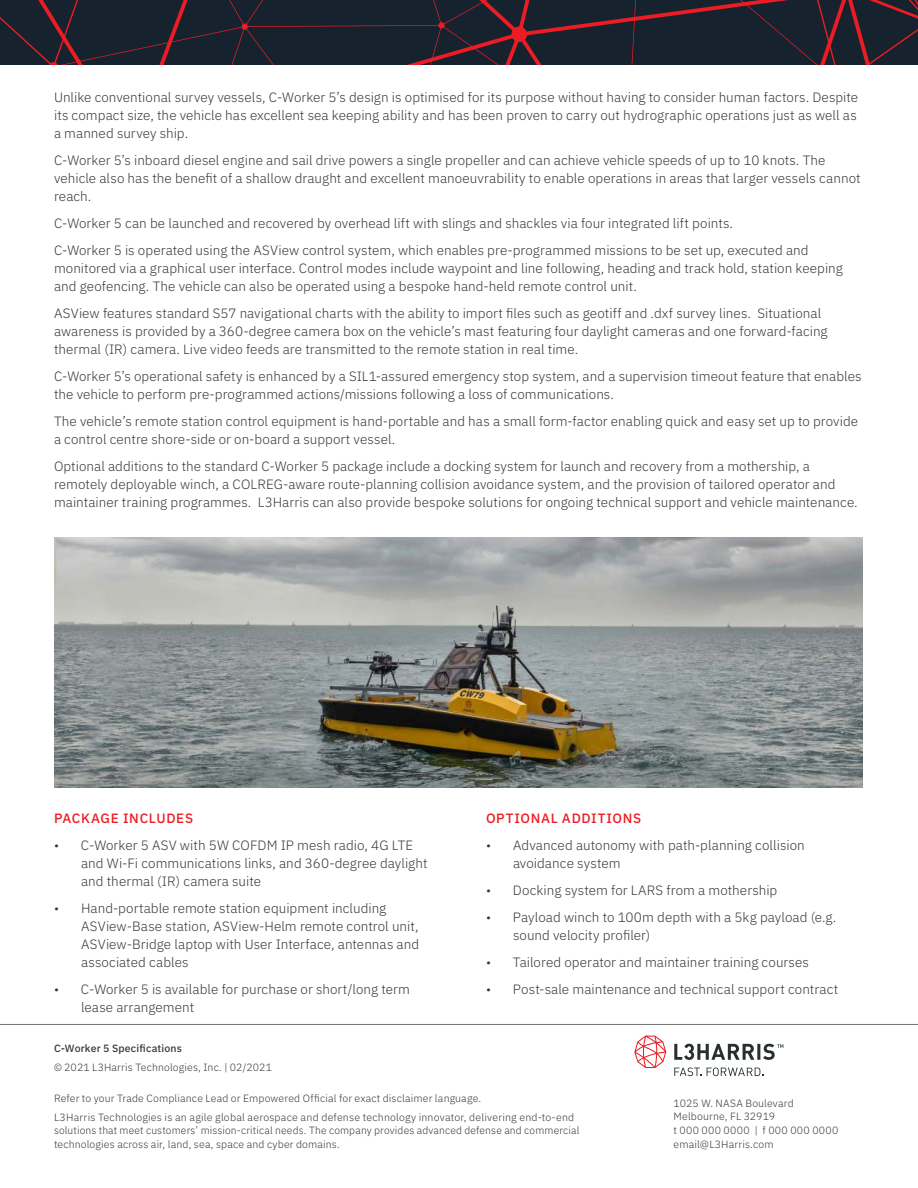
<style>
.page{position:relative;width:918px;height:1188px;background:#fff}
.page>*{position:absolute;margin:0;border:0;box-sizing:border-box;transform-origin:0 0}
.t1{font:300 13.5px/18px "IBM Plex Sans";letter-spacing:.005em;color:#383738}
.t2{font:500 13.5px "IBM Plex Sans";letter-spacing:.055em;color:#ed1c24}
.t3{font:300 10.5px/13.5px "IBM Plex Sans";letter-spacing:.015em;color:#383738}
.t4{font:500 10.5px "IBM Plex Sans";letter-spacing:.015em;color:#383738}
</style>
<div class="page">
<img style="left:54px;top:538px;width:809px;height:250px">
<svg style="left:0;top:0;width:918px;height:65px;background:#25222e"></svg>
<hr style="left:0;top:1024px;width:918px;height:1px;background:#737474">
<svg style="left:634px;top:1036px;width:32px;height:32px"></svg>
<svg style="left:674px;top:1044px;width:109px;height:16px"></svg>
<svg style="left:674px;top:1068px;width:27px;height:8px"></svg>
<svg style="left:707px;top:1068px;width:56px;height:8px"></svg>
<p class="t1" style="left:54px;top:89px;width:806px;text-align:justify">Unlike conventional survey vessels, C-Worker 5’s design is optimised for its purpose without having to consider human factors. Despite its compact size, the vehicle has excellent sea keeping ability and has been proven to carry out hydrographic operations just as well as a manned survey ship.</p>
<p class="t1" style="left:54px;top:152px;width:808px">C-Worker 5’s inboard diesel engine and sail drive powers a single propeller and can achieve vehicle speeds of up to 10 knots. The vehicle also has the benefit of a shallow draught and excellent manoeuvrability to enable operations in areas that larger vessels cannot reach.</p>
<p class="t1" style="left:54px;top:211px;width:756px;line-height:27px">C-Worker 5 can be launched and recovered by overhead lift with slings and shackles via four integrated lift points.<br>C-Worker 5 is operated using the ASView control system, which enables pre-programmed missions to be set up, executed and</p>
<p class="t1" style="left:54px;top:260px;width:790px">monitored via a graphical user interface. Control modes include waypoint and line following, heading and track hold, station keeping and geofencing. The vehicle can also be operated using a bespoke hand-held remote control unit.</p>
<p class="t1" style="left:54px;top:305px;width:775px">ASView features standard S57 navigational charts with the ability to import files such as geotiff and .dxf survey lines. Situational awareness is provided by a 360-degree camera box on the vehicle’s mast featuring four daylight cameras and one forward-facing thermal (IR) camera. Live video feeds are transmitted to the remote station in real time.</p>
<p class="t1" style="left:54px;top:368px;width:809px">C-Worker 5’s operational safety is enhanced by a SIL1-assured emergency stop system, and a supervision timeout feature that enables the vehicle to perform pre-programmed actions/missions following a loss of communications.</p>
<p class="t1" style="left:54px;top:413px;width:806px">The vehicle’s remote station control equipment is hand-portable and has a small form-factor enabling quick and easy set up to provide a control centre shore-side or on-board a support vessel.</p>
<p class="t1" style="left:54px;top:458px;width:805px">Optional additions to the standard C-Worker 5 package include a docking system for launch and recovery from a mothership, a remotely deployable winch, a COLREG-aware route-planning collision avoidance system, and the provision of tailored operator and maintainer training programmes. L3Harris can also provide bespoke solutions for ongoing technical support and vehicle maintenance.</p>
<p class="t2" style="left:54px;top:812px;width:141px">PACKAGE INCLUDES</p>
<p class="t1" style="left:81px;top:837px;width:348px;text-indent:-27px">• C-Worker 5 ASV with 5W COFDM IP mesh radio, 4G LTE and Wi-Fi communications links, and 360-degree daylight and thermal (IR) camera suite</p>
<p class="t1" style="left:81px;top:900px;width:340px;text-indent:-27px">• Hand-portable remote station equipment including ASView-Base station, ASView-Helm remote control unit, ASView-Bridge laptop with User Interface, antennas and associated cables</p>
<p class="t1" style="left:81px;top:981px;width:331px;text-indent:-27px">• C-Worker 5 is available for purchase or short/long term lease arrangement</p>
<p class="t4" style="left:54px;top:1044px;width:129px">C-Worker 5 Specifications</p>
<p class="t3" style="left:54px;top:1061px;width:220px">© 2021 L3Harris Technologies, Inc. | 02/2021</p>
<p class="t2" style="left:486px;top:812px;width:157px">OPTIONAL ADDITIONS</p>
<p class="t1" style="left:513px;top:837px;width:293px;text-indent:-27px">• Advanced autonomy with path-planning collision avoidance system</p>
<p class="t1" style="left:486px;top:882px;width:293px">• Docking system for LARS from a mothership</p>
<p class="t1" style="left:513px;top:909px;width:325px;text-indent:-27px">• Payload winch to 100m depth with a 5kg payload (e.g. sound velocity profiler)</p>
<p class="t1" style="left:486px;top:954px;width:325px">• Tailored operator and maintainer training courses</p>
<p class="t1" style="left:486px;top:981px;width:354px">• Post-sale maintenance and technical support contract</p>
<p class="t3" style="left:54px;top:1089px;width:522px;line-height:18.8px">Refer to your Trade Compliance Lead or Empowered Official for exact disclaimer language.<br>L3Harris Technologies is an agile global aerospace and defense technology innovator, delivering end-to-end</p>
<p class="t3" style="left:54px;top:1124px;width:527px">solutions that meet customers’ mission-critical needs. The company provides advanced defense and commercial technologies across air, land, sea, space and cyber domains.</p>
<p class="t3" style="left:674px;top:1124px;width:166px">t 000 000 0000 | f 000 000 0000 email@L3Harris.com</p>
<p class="t3" style="left:674px;top:1096px;width:122px">1025 W. NASA Boulevard<br>Melbourne, FL 32919</p>
</div>
